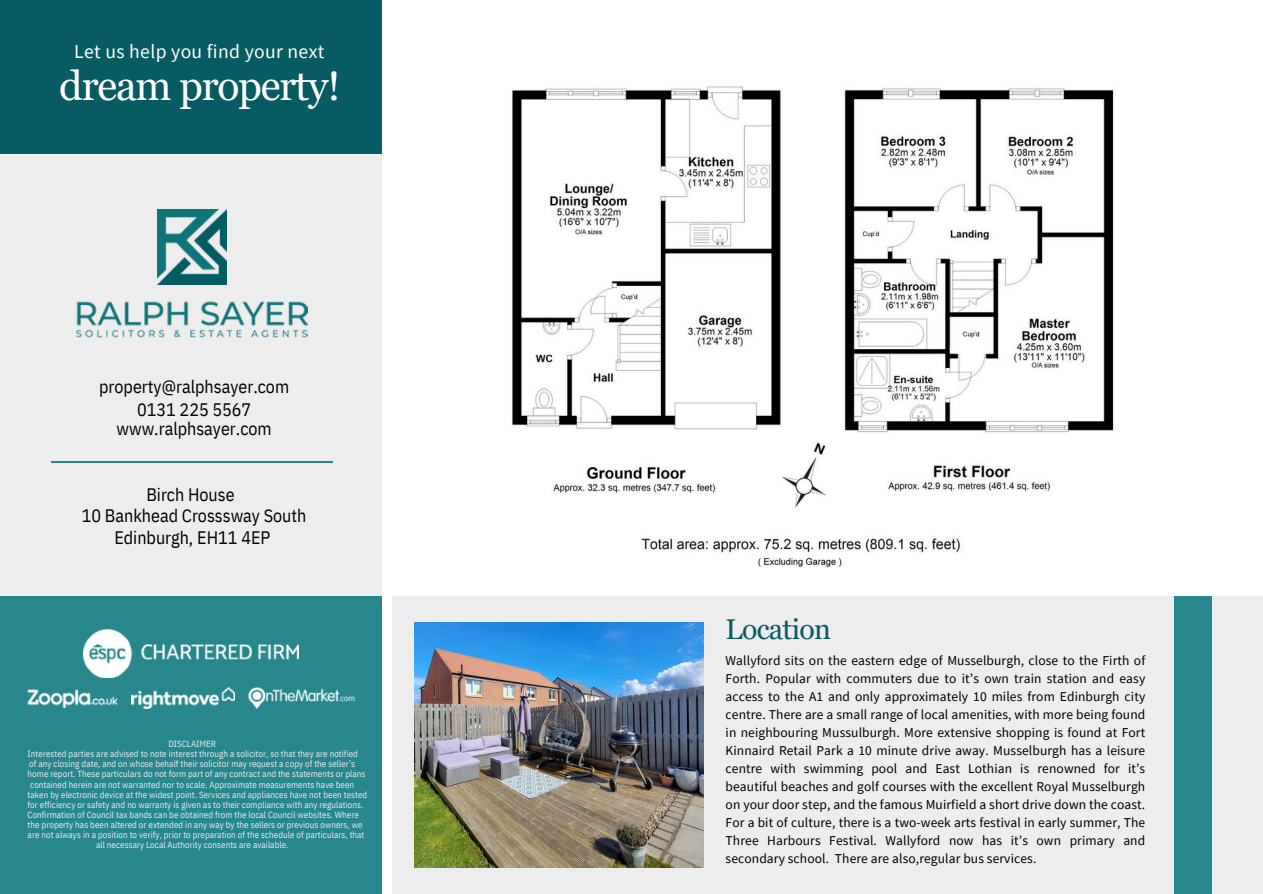
<style>
.page{position:relative;width:1263px;height:894px;background:#fff}
.page>*{position:absolute;margin:0;border:0;box-sizing:border-box;transform-origin:0 0}
.t1{font:40.95px "Georgia Pro";letter-spacing:-.025em;color:#fff}
.t2{font:28.5px "Georgia Pro";letter-spacing:-.025em;color:#095b63}
.t3{font:19.65px "Source Sans Pro";letter-spacing:.015em;color:#fff}
.t4{font:18px/21.3px "IBM Plex Sans Cond";color:#000;text-align:center}
.t5{font:13.5px/18px "Source Sans Pro";letter-spacing:.01em;color:#000;text-align:justify}
.t6{font:9px "IBM Plex Sans Cond";letter-spacing:.005em;color:#ededed}
</style>
<div class="page">
<div style="left:0;top:0;width:385px;height:893px;background:#ededed"></div>
<div style="left:0;top:596px;width:385px;height:297px;background:#28868d"></div>
<img style="left:158px;top:209px;width:69px;height:75px">
<img style="left:76px;top:301px;width:231px;height:37px">
<div style="left:0;top:0;width:383px;height:154px;background:#095b63"></div>
<hr style="left:52px;top:461px;width:281px;height:2px;background:#28868d">
<img style="left:84px;top:629px;width:215px;height:48px">
<img style="left:28px;top:689px;width:90px;height:18px">
<img style="left:131px;top:687px;width:104px;height:21px">
<img style="left:249px;top:687px;width:105px;height:22px">
<div style="left:383px;top:0;width:879px;height:893px;background:#fff"></div>
<div style="left:392px;top:595px;width:871px;height:298px;background:#ededed"></div>
<div style="left:1174px;top:595px;width:37px;height:298px;background:#28868d"></div>
<img style="left:512px;top:86px;width:602px;height:481px">
<img style="left:415px;top:622px;width:289px;height:244px">
<p class="t3" style="left:74px;top:39px;width:252px">Let us help you find your next</p>
<p class="t1" style="left:59px;top:62px;width:283px">dream property!</p>
<p class="t4" style="left:99px;top:375px;width:191px;line-height:22.5px">property@ralphsayer.com<br>0131 225 5567</p>
<p class="t4" style="left:117px;top:417px;width:157px">www.ralphsayer.com</p>
<p class="t4" style="left:82px;top:483px;width:226px">Birch House<br>10 Bankhead Crosssway South<br>Edinburgh, EH11 4EP</p>
<p class="t6" style="left:168px;top:737px;width:49px">DISCLAIMER</p>
<p class="t6" style="left:28px;top:747px;width:332px">Interested parties are advised to note interest through a solicitor, so that they are notified</p>
<p class="t6" style="left:29px;top:757px;width:327px">of any closing date, and on whose behalf their solicitor may request a copy of the seller’s</p>
<p class="t6" style="left:28px;top:768px;width:339px">home report. These particulars do not form part of any contract and the statements or plans</p>
<p class="t6" style="left:30px;top:778px;width:326px">contained herein are not warranted nor to scale. Approximate measurements have been</p>
<p class="t6" style="left:28px;top:788px;width:341px">taken by electronic device at the widest point. Services and appliances have not been tested</p>
<p class="t6" style="left:28px;top:798px;width:337px">for efficiency or safety and no warranty is given as to their compliance with any regulations.</p>
<p class="t6" style="left:28px;top:808px;width:333px">Confirmation of Council tax bands can be obtained from the local Council websites. Where</p>
<p class="t6" style="left:28px;top:818px;width:336px">the property has been altered or extended in any way by the sellers or previous owners, we</p>
<p class="t6" style="left:28px;top:828px;width:338px">are not always in a position to verify, prior to preparation of the schedule of particulars, that</p>
<p class="t6" style="left:96px;top:838px;width:194px">all necessary Local Authority consents are available.</p>
<h3 class="t2" style="left:726px;top:612px;width:107px">Location</h3>
<h1 class="t5" style="left:726px;top:651px;width:421px">Wallyford sits on the eastern edge of Musselburgh, close to the Firth of Forth. Popular with commuters due to it’s own train station and easy access to the A1 and only approximately 10 miles from Edinburgh city centre. There are a small range of local amenities, with more being found in neighbouring Mussulburgh. More extensive shopping is found at Fort Kinnaird Retail Park a 10 minute drive away. Musselburgh has a leisure centre with swimming pool and East Lothian is renowned for it’s beautiful beaches and golf courses with the excellent Royal Musselburgh on your door step, and the famous Muirfield a short drive down the coast.<br>For a bit of culture, there is a two-week arts festival in early summer, The Three Harbours Festival. Wallyford now has it’s own primary and secondary school. There are also,regular bus services.</h1>
</div>
